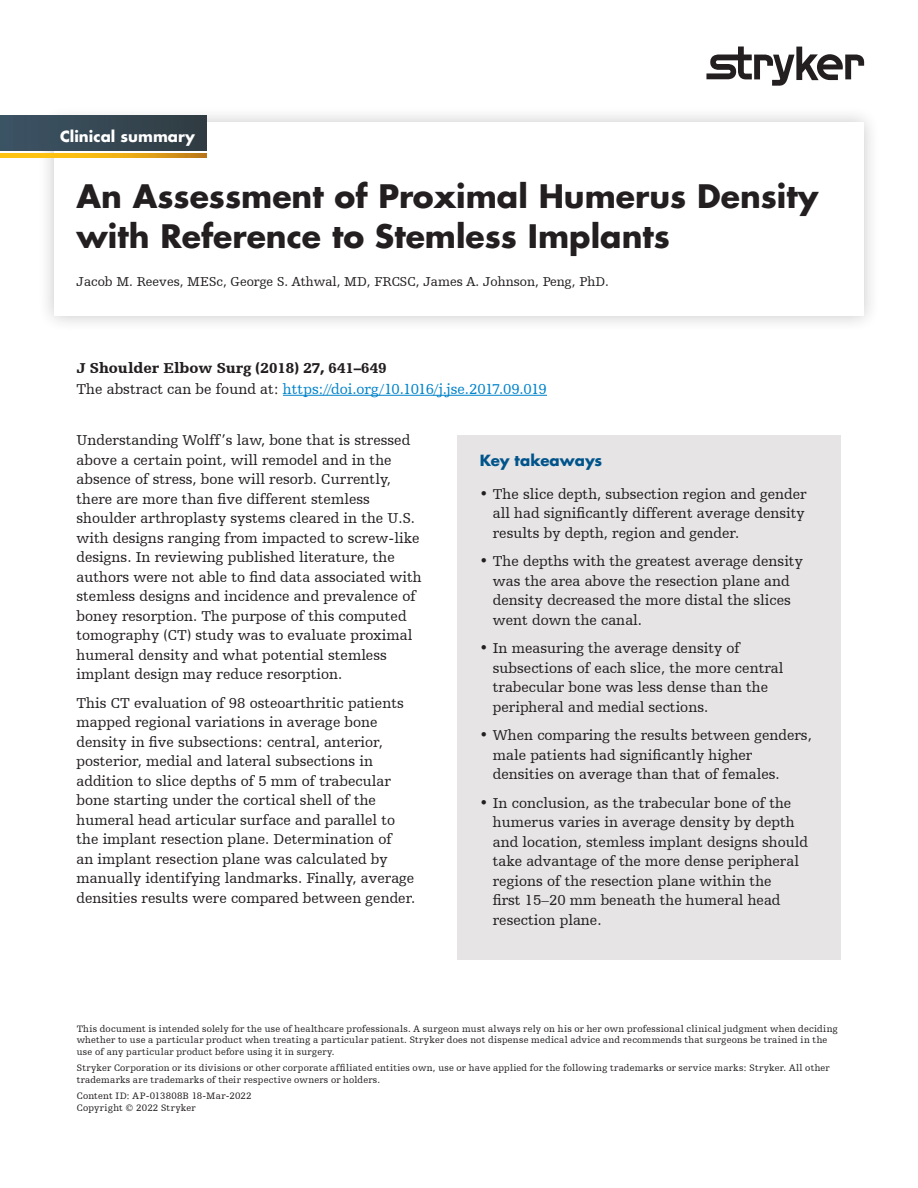
<style>
.page{position:relative;width:918px;height:1188px;background:#fff}
.page>*{position:absolute;margin:0;border:0;box-sizing:border-box;transform-origin:0 0}
.Headline{font:700 31.5px/40.5px "Futura For Stryker";color:#231f20}
.Body{font:15px/19.5px "Humanist Slabserif 712 BT";color:#231f20}
.Bullet{font:15px/19.5px "Humanist Slabserif 712 BT";color:#231f20}
.Body-2{font:15px/21px "Humanist Slabserif 712 BT";color:#0083ca}
.t1{font:700 15px "Futura For Stryker";color:#fff}
.Subhead-Key_takeaway{font:700 15px "Futura For Stryker";letter-spacing:-.01em;color:#00548b}
.Physician_s_name{font:13.5px "Humanist Slabserif 712 BT";color:#231f20}
.Footnote_disclaimer{font:9.75px/11.7px "Humanist Slabserif 712 BT";letter-spacing:.025em;color:#231f20}
.s1{font-weight:900;color:#231f20}
.s2{color:#231f20}
</style>
<div class="page">
<svg style="left:706px;top:46px;width:158px;height:40px"></svg>
<div style="left:37px;top:105px;width:843px;height:227px;background:#231f20;opacity:.25"></div>
<div style="left:54px;top:122px;width:810px;height:194px;background:#fff"></div>
<div style="left:0;top:115px;width:207px;height:36px;background:linear-gradient(to right,#3c5465,#2f3b41)"></div>
<svg style="left:0;top:154px;width:207px;height:4px"></svg>
<div style="left:457px;top:435px;width:384px;height:524px;background:#e6e4e4"></div>
<hr style="left:283px;top:395px;width:264px;height:1px;background:#0083ca">
<p class="t1" style="left:60px;top:126px;width:136px">Clinical summary</p>
<p class="Headline" style="left:77px;top:175px;width:743px">An Assessment of Proximal Humerus Density with Reference to Stemless Implants</p>
<p class="Physician_s_name" style="left:77px;top:274px;width:534px">Jacob M. Reeves, MESc, George S. Athwal, MD, FRCSC, James A. Johnson, Peng, PhD.</p>
<p class="Body-2" style="left:77px;top:357px;width:472px"><span class="s1">J Shoulder Elbow Surg (2018) 27, 641–649<br></span><span class="s2">The abstract can be found at:</span> https://doi.org/10.1016/j.jse.2017.09.019</p>
<p class="Body" style="left:77px;top:430px;width:347px">Understanding Wolff’s law, bone that is stressed above a certain point, will remodel and in the absence of stress, bone will resorb. Currently, there are more than five different stemless shoulder arthroplasty systems cleared in the U.S. with designs ranging from impacted to screw-like designs. In reviewing published literature, the authors were not able to find data associated with stemless designs and incidence and prevalence of boney resorption. The purpose of this computed tomography (CT) study was to evaluate proximal humeral density and what potential stemless implant design may reduce resorption.</p>
<p class="Body" style="left:77px;top:693px;width:340px">This CT evaluation of 98 osteoarthritic patients mapped regional variations in average bone density in five subsections: central, anterior, posterior, medial and lateral subsections in addition to slice depths of 5 mm of trabecular bone starting under the cortical shell of the humeral head articular surface and parallel to the implant resection plane. Determination of<br>an implant resection plane was calculated by manually identifying landmarks. Finally, average densities results were compared between gender.</p>
<p class="Subhead-Key_takeaway" style="left:480px;top:450px;width:124px">Key takeaways</p>
<p class="Bullet" style="left:493px;top:484px;width:315px;text-align:justify;text-indent:-14px">• The slice depth, subsection region and gender all had significantly different average density results by depth, region and gender.</p>
<p class="Bullet" style="left:493px;top:551px;width:312px;text-indent:-14px">• The depths with the greatest average density was the area above the resection plane and density decreased the more distal the slices went down the canal.</p>
<p class="Bullet" style="left:493px;top:638px;width:292px;text-indent:-14px">• In measuring the average density of subsections of each slice, the more central trabecular bone was less dense than the peripheral and medial sections.</p>
<p class="Bullet" style="left:493px;top:725px;width:321px;text-indent:-14px">• When comparing the results between genders, male patients had significantly higher densities on average than that of females.</p>
<p class="Bullet" style="left:493px;top:793px;width:317px;text-indent:-14px">• In conclusion, as the trabecular bone of the humerus varies in average density by depth and location, stemless implant designs should take advantage of the more dense peripheral regions of the resection plane within the<br>first 15–20 mm beneath the humeral head resection plane.</p>
<p class="Footnote_disclaimer" style="left:77px;top:1022px;width:763px">This document is intended solely for the use of healthcare professionals. A surgeon must always rely on his or her own professional clinical judgment when deciding whether to use a particular product when treating a particular patient. Stryker does not dispense medical advice and recommends that surgeons be trained in the use of any particular product before using it in surgery.</p>
<p class="Footnote_disclaimer" style="left:77px;top:1062px;width:755px">Stryker Corporation or its divisions or other corporate affiliated entities own, use or have applied for the following trademarks or service marks: Stryker. All other trademarks are trademarks of their respective owners or holders.</p>
<p class="Footnote_disclaimer" style="left:77px;top:1090px;width:176px">Content ID: AP-013808B 18-Mar-2022<br>Copyright © 2022 Stryker</p>
</div>
